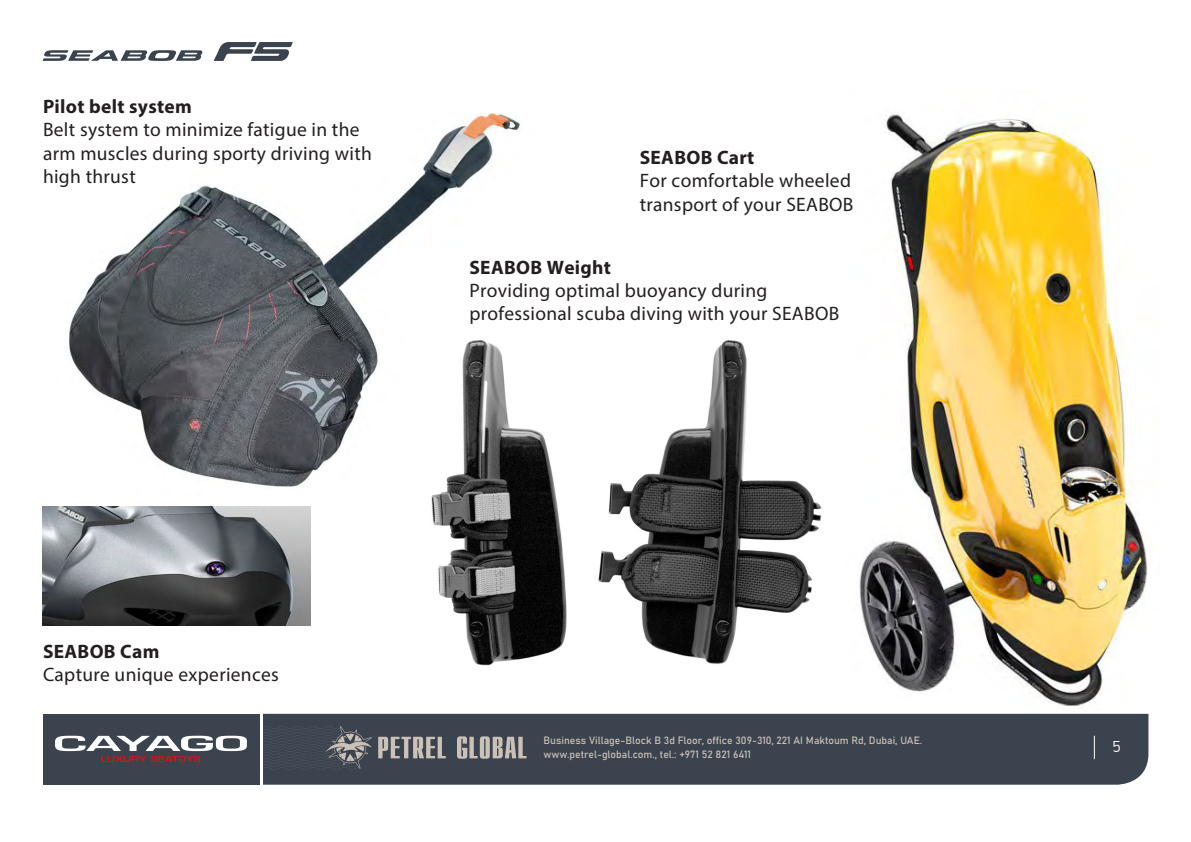
<style>
.page{position:relative;width:1191px;height:842px;background:#fff}
.page>*{position:absolute;margin:0;border:0;box-sizing:border-box;transform-origin:0 0}
.t1{font:19.5px/23.4px "Myriad Pro";letter-spacing:.015em;color:#231f20}
.t2{font:700 19.5px "Myriad Pro";letter-spacing:.015em;color:#231f20}
.t3{font:300 16px "PF Din Display Pro";color:#fff}
.t4{font:10.4px/14px "Bahnschrift";color:#ccc1b7}
</style>
<div class="page">
<img style="left:431px;top:340px;width:391px;height:326px">
<img style="left:859px;top:114px;width:290px;height:592px">
<img style="left:69px;top:113px;width:477px;height:383px">
<div style="left:263px;top:714px;width:885px;height:71px;background:#3b434f"></div>
<div style="left:43px;top:714px;width:216px;height:71px;background:#3b434f"></div>
<svg style="left:55px;top:736px;width:192px;height:26px"></svg>
<svg style="left:42px;top:50px;width:160px;height:11px"></svg>
<svg style="left:214px;top:42px;width:79px;height:19px"></svg>
<svg style="left:1093px;top:736px;width:1px;height:23px"></svg>
<img style="left:43px;top:506px;width:267px;height:120px">
<svg style="left:378px;top:737px;width:68px;height:21px"></svg>
<svg style="left:457px;top:736px;width:69px;height:23px;background:#908c8b"></svg>
<svg style="left:263px;top:726px;width:109px;height:44px;background:#4c525b"></svg>
<p class="t2" style="left:43px;top:94px;width:150px">Pilot belt system</p>
<p class="t1" style="left:43px;top:118px;width:330px">Belt system to minimize fatigue in the arm muscles during sporty driving with high thrust</p>
<p class="t2" style="left:640px;top:145px;width:116px">SEABOB Cart</p>
<p class="t1" style="left:640px;top:169px;width:215px">For comfortable wheeled transport of your SEABOB</p>
<p class="t2" style="left:469px;top:254px;width:143px">SEABOB Weight</p>
<p class="t1" style="left:469px;top:278px;width:371px">Providing optimal buoyancy during professional scuba diving with your SEABOB</p>
<p class="t2" style="left:43px;top:639px;width:118px">SEABOB Cam</p>
<p class="t1" style="left:43px;top:663px;width:237px">Capture unique experiences</p>
<p class="t4" style="left:543px;top:732px;width:380px">Business Village-Block B 3d Floor, office 309-310, 221 AI Maktoum Rd, Dubai, UAE. www.petrel-global.com., tel.: +971 52 821 6411</p>
<p class="t3" style="left:1112px;top:737px;width:9px">5</p>
</div>
